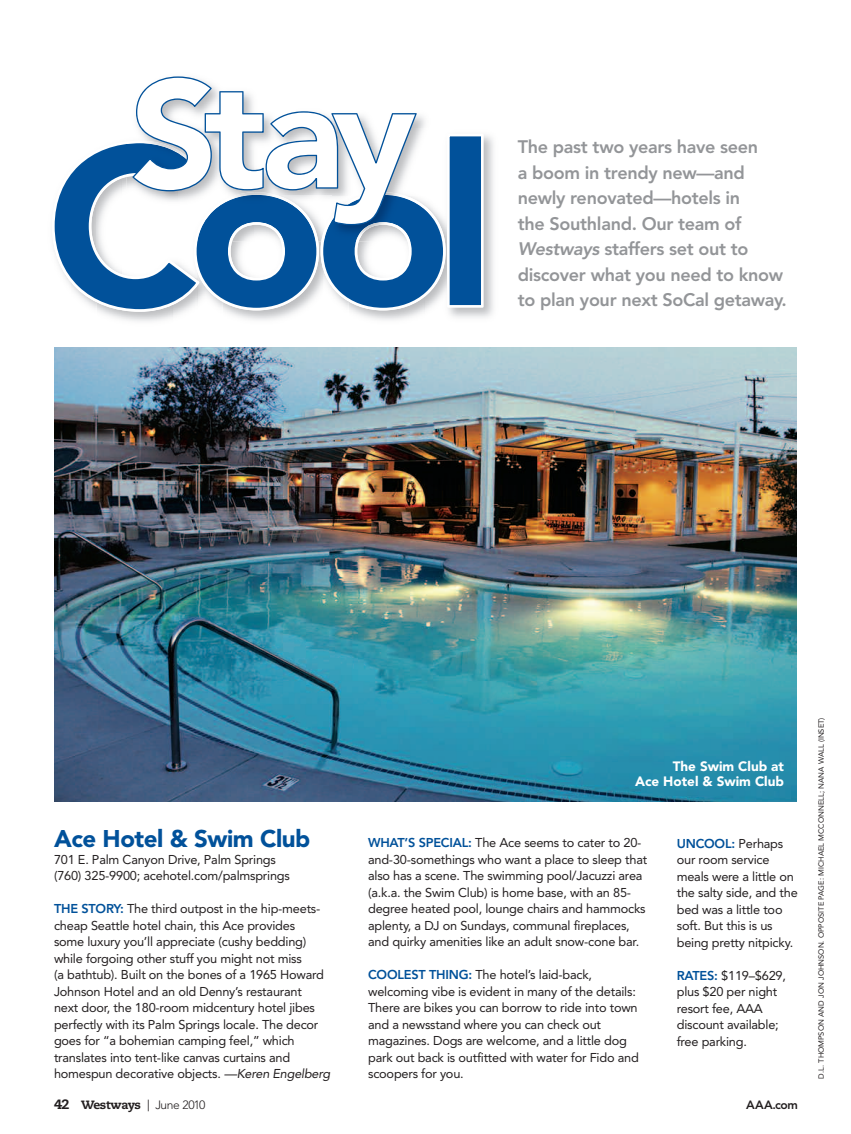
<style>
.page{position:relative;width:851px;height:1134px;background:#fff}
.page>*{position:absolute;margin:0;border:0;box-sizing:border-box;transform-origin:0 0}
.t1{font:900 24px "Avenir";letter-spacing:-.02em;color:#01519a}
.t2{font:800 18px/25.5px "Avenir";letter-spacing:-.02em;color:#939598}
.t3{font:900 13.5px/15px "Avenir";color:#fff;text-align:right}
.t4{font:12.75px/16.5px "Avenir";letter-spacing:-.015em;color:#231f20}
.t5{font:800 12px "Caecilia";letter-spacing:-.03em;color:#231f20}
.t6{font:800 12px "Avenir";color:#231f20}
.t7{font:7.5px "Avenir";color:#231f20}
.s1{font-style:italic}
.s2{font-weight:800;color:#01519a}
.s3{font-size:13.5px}
.s4{font-family:"Avenir";font-weight:300;font-size:15px}
.s5{font-family:"Avenir";font-weight:300}
</style>
<div class="page">
<img style="left:449px;top:135px;width:45px;height:183px">
<img style="left:172px;top:312px;width:11px;height:6px">
<svg style="left:53px;top:76px;width:430px;height:236px"></svg>
<img style="left:54px;top:348px;width:742px;height:454px">
<h2 class="t2" style="left:518px;top:134px;width:270px">The past two years have seen<br>a boom in trendy new—and newly renovated—hotels in<br>the Southland. Our team of<br><span class="s1">Westways</span> staffers set out to discover what you need to know to plan your next SoCal getaway.</h2>
<h1 class="t1" style="left:54px;top:825px;width:258px">Ace Hotel &amp; Swim Club</h1>
<p class="t4" style="left:54px;top:851px;width:237px">701 E. Palm Canyon Drive, Palm Springs (760) 325-9900; acehotel.com/palmsprings</p>
<p class="t4" style="left:54px;top:901px;width:278px"><span class="s2">THE STORY:</span> The third outpost in the hip-meets&shy;cheap Seattle hotel chain, this Ace provides<br>some luxury you’ll appreciate (cushy bedding) while forgoing other stuff you might not miss<br>(a bathtub). Built on the bones of a 1965 Howard Johnson Hotel and an old Denny’s restaurant<br>next door, the 180-room midcentury hotel jibes perfectly with its Palm Springs locale. The decor goes for “a bohemian camping feel,” which translates into tent-like canvas curtains and homespun decorative objects. <span class="s1">—Keren Engelberg</span></p>
<p class="t3" style="left:635px;top:759px;width:150px">The Swim Club at<br>Ace Hotel &amp; Swim Club</p>
<p class="t4" style="left:368px;top:835px;width:280px"><span class="s2">WHAT’S SPECIAL:</span> The Ace seems to cater to 20- and-30-somethings who want a place to sleep that also has a scene. The swimming pool/Jacuzzi area (a.k.a. the Swim Club) is home base, with an 85- degree heated pool, lounge chairs and hammocks aplenty, a DJ on Sundays, communal fireplaces, and quirky amenities like an adult snow-cone bar.</p>
<p class="t4" style="left:368px;top:967px;width:272px"><span class="s2">COOLEST THING:</span> The hotel’s laid-back, welcoming vibe is evident in many of the details:<br>There are bikes you can borrow to ride into town and a newsstand where you can check out magazines. Dogs are welcome, and a little dog park out back is outfitted with water for Fido and scoopers for you.</p>
<p class="t4" style="left:676px;top:835px;width:122px"><span class="s2">UNCOOL:</span> Perhaps our room service meals were a little on the salty side, and the bed was a little too soft. But this is us being pretty nitpicky.</p>
<p class="t4" style="left:676px;top:967px;width:111px"><span class="s2">RATES:</span> $119–$629, plus $20 per night resort fee, AAA discount available; free parking.</p>
<p class="t5" style="left:54px;top:1098px;width:153px"><span class="s3">42</span> Westways <span class="s4">|</span> <span class="s5">June 2010</span></p>
<p class="t6" style="left:746px;top:1098px;width:53px">AAA.com</p>
<p class="t7" style="left:816px;top:1078px;width:362px;rotate:-90deg">D.L. THOMPSON AND JON JOHNSON. OPPOSITE PAGE: MICHAEL MCCONNELL; NANA WALL (INSET)</p>
</div>
